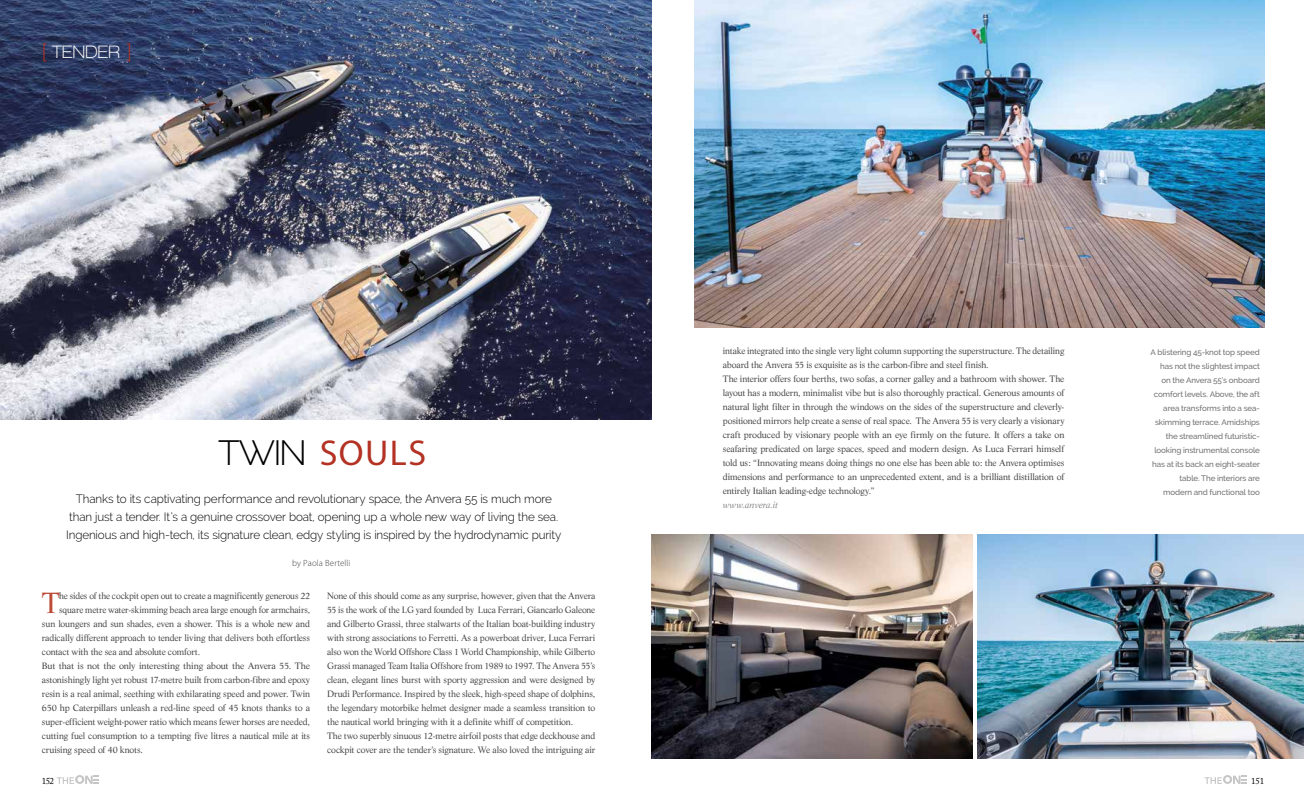
<style>
.page{position:relative;width:1304px;height:808px;background:#fff}
.page>*{position:absolute;margin:0;border:0;box-sizing:border-box;transform-origin:0 0}
.t1{font:36px "Myriad Pro";letter-spacing:.04em;color:#b33224}
.t2{font:28.6px "Life";color:#bc4c37}
.t3{font:700 18px "Walkway";letter-spacing:.02em;color:#fff}
.t4{font:300 12px/18px "Raleway";letter-spacing:-.01em;color:#000;text-align:center}
.t5{font:9px/14px "Life";letter-spacing:-.015em;color:#454444}
.t6{font:300 9px "Myriad Pro";letter-spacing:.01em;color:#454444}
.t7{font:italic 9px "Life";letter-spacing:-.015em;color:#858585}
.t8{font:9px "Adobe Caslon Pro";letter-spacing:-.05em;color:#000}
.t9{font:500 8px/14px "Raleway";letter-spacing:-.01em;color:#706f6f;text-align:right}
.s1{font-size:20px;color:#b33224}
.s2{font-family:"Walkway";font-weight:700;color:#000}
</style>
<div class="page">
<svg style="left:57px;top:775px;width:42px;height:9px"></svg>
<img style="left:0;top:0;width:652px;height:420px">
<svg style="left:1205px;top:775px;width:42px;height:9px"></svg>
<img style="left:652px;top:534px;width:321px;height:225px">
<img style="left:694px;top:0;width:570px;height:327px">
<img style="left:978px;top:534px;width:326px;height:225px">
<h3 class="t3" style="left:42px;top:42px;width:91px"><span class="s1">[</span> TENDER <span class="s1">]</span></h3>
<h1 class="t1" style="left:219px;top:431px;width:208px"><span class="s2">TWIN</span> SOULS</h1>
<p class="t4" style="left:66px;top:489px;width:497px">Thanks to its captivating performance and revolutionary space, the Anvera 55 is much more than just a tender. It’s a genuine crossover boat, opening up a whole new way of living the sea.<br>Ingenious and high-tech, its signature clean, edgy styling is inspired by the hydrodynamic purity</p>
<p class="t6" style="left:292px;top:558px;width:60px">by Paola Bertelli</p>
<h2 class="t2" style="left:42px;top:586px;width:20px">T</h2>
<p class="t5" style="left:59px;top:589px;width:252px">he sides of the cockpit open out to create a magnificently generous 22</p>
<p class="t5" style="left:59px;top:603px;width:252px">square metre water-skimming beach area large enough for armchairs,</p>
<p class="t5" style="left:42px;top:617px;width:270px">sun loungers and sun shades, even a shower. This is a whole new and</p>
<p class="t5" style="left:42px;top:631px;width:270px">radically different approach to tender living that delivers both effortless</p>
<p class="t5" style="left:42px;top:645px;width:160px">contact with the sea and absolute comfort.</p>
<p class="t5" style="left:42px;top:659px;width:270px">But that is not the only interesting thing about the Anvera 55. The</p>
<p class="t5" style="left:42px;top:673px;width:270px">astonishingly light yet robust 17-metre built from carbon-fibre and epoxy</p>
<p class="t5" style="left:42px;top:687px;width:270px">resin is a real animal, seething with exhilarating speed and power. Twin</p>
<p class="t5" style="left:42px;top:701px;width:270px">650 hp Caterpillars unleash a red-line speed of 45 knots thanks to a</p>
<p class="t5" style="left:42px;top:715px;width:270px">super-efficient weight-power ratio which means fewer horses are needed,</p>
<p class="t5" style="left:42px;top:729px;width:270px">cutting fuel consumption to a tempting five litres a nautical mile at its</p>
<p class="t5" style="left:42px;top:743px;width:103px">cruising speed of 40 knots.</p>
<p class="t8" style="left:42px;top:775px;width:14px">152</p>
<p class="t5" style="left:327px;top:589px;width:270px">None of this should come as any surprise, however, given that the Anvera 55 is the work of the LG yard founded by Luca Ferrari, Giancarlo Galeone and Gilberto Grassi, three stalwarts of the Italian boat-building industry with strong associations to Ferretti. As a powerboat driver, Luca Ferrari also won the World Offshore Class 1 World Championship, while Gilberto Grassi managed Team Italia Offshore from 1989 to 1997. The Anvera 55’s clean, elegant lines burst with sporty aggression and were designed by Drudi Performance. Inspired by the sleek, high-speed shape of dolphins, the legendary motorbike helmet designer made a seamless transition to the nautical world bringing with it a definite whiff of competition.<br>The two superbly sinuous 12-metre airfoil posts that edge deckhouse and cockpit cover are the tender’s signature. We also loved the intriguing air</p>
<p class="t5" style="left:723px;top:344px;width:343px">intake integrated into the single very light column supporting the superstructure. The detailing aboard the Anvera 55 is exquisite as is the carbon-fibre and steel finish.<br>The interior offers four berths, two sofas, a corner galley and a bathroom with shower. The layout has a modern, minimalist vibe but is also thoroughly practical. Generous amounts of natural light filter in through the windows on the sides of the superstructure and cleverly&shy;positioned mirrors help create a sense of real space. The Anvera 55 is very clearly a visionary craft produced by visionary people with an eye firmly on the future. It offers a take on seafaring predicated on large spaces, speed and modern design. As Luca Ferrari himself told us: “Innovating means doing things no one else has been able to: the Anvera optimises dimensions and performance to an unprecedented extent, and is a brilliant distillation of entirely Italian leading-edge technology.”</p>
<p class="t7" style="left:723px;top:500px;width:57px">www.anvera.it</p>
<p class="t9" style="left:1150px;top:345px;width:111px">A blistering 45-knot top speed has not the slightest impact on the Anvera 55’s onboard comfort levels. Above, the aft area transforms into a sea&shy;skimming terrace. Amidships the streamlined futuristic&shy;looking instrumental console has at its back an eight-seater table. The interiors are modern and functional too</p>
<p class="t8" style="left:1251px;top:776px;width:15px">151</p>
</div>
